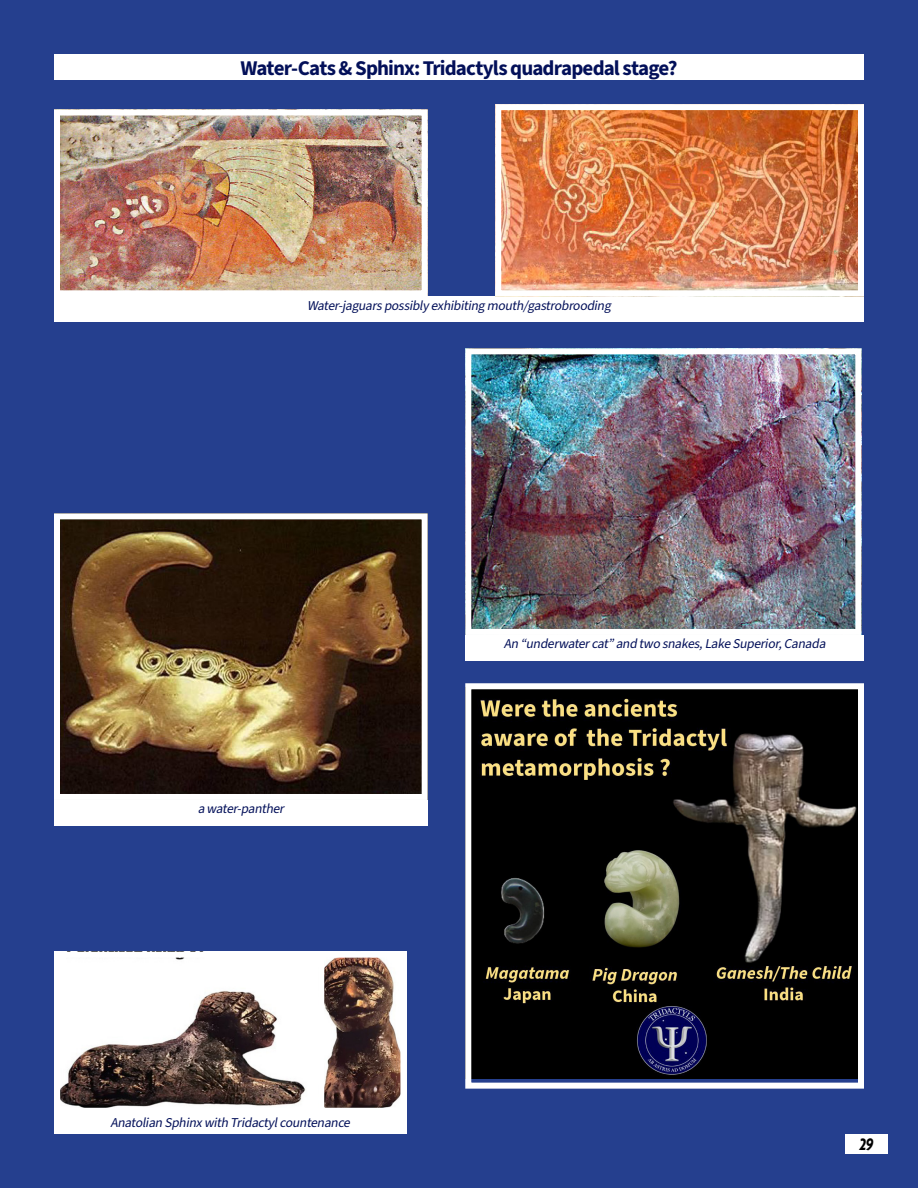
<style>
.page{position:relative;width:918px;height:1188px;background:#253f8e}
.page>*{position:absolute;margin:0;border:0;box-sizing:border-box;transform-origin:0 0}
.Heading1{font:700 21px "Source Sans 3";letter-spacing:-.04em;color:#031059}
.PageNumber{font:italic 700 18px "Agenda";color:#000;scale:.81 1}
.t1{font:italic 13.5px "Source Sans 3";color:#031059}
</style>
<div class="page">
<div style="left:845px;top:1134px;width:43px;height:20px;background:#fff"></div>
<img style="left:472px;top:690px;width:385px;height:388px">
<div style="left:465px;top:683px;width:399px;height:406px;border:6px solid #fff"></div>
<img style="left:61px;top:959px;width:250px;height:148px">
<div style="left:54px;top:952px;width:264px;height:162px;border:6px solid #fff"></div>
<img style="left:61px;top:117px;width:360px;height:172px">
<div style="left:54px;top:110px;width:374px;height:186px;border:6px solid #fff"></div>
<div style="left:54px;top:296px;width:810px;height:26px;background:#fff"></div>
<img style="left:325px;top:959px;width:74px;height:148px">
<div style="left:318px;top:952px;width:88px;height:162px;border:6px solid #fff"></div>
<div style="left:54px;top:1114px;width:352px;height:20px;background:#fff"></div>
<img style="left:61px;top:520px;width:360px;height:273px">
<div style="left:54px;top:513px;width:374px;height:287px;border:6px solid #fff"></div>
<img style="left:502px;top:111px;width:355px;height:178px">
<div style="left:495px;top:104px;width:369px;height:192px;border:6px solid #fff"></div>
<img style="left:472px;top:355px;width:382px;height:273px">
<div style="left:465px;top:348px;width:396px;height:287px;border:6px solid #fff"></div>
<div style="left:465px;top:635px;width:399px;height:26px;background:#fff"></div>
<div style="left:54px;top:800px;width:374px;height:26px;background:#fff"></div>
<div style="left:54px;top:54px;width:810px;height:26px;background:#fff"></div>
<p class="Heading1" style="left:241px;top:54px;width:438px">Water-Cats &amp; Sphinx: Tridactyls quadrapedal stage?</p>
<p class="t1" style="left:307px;top:297px;width:308px">Water-jaguarspossiblyexhibiting mouth/gastrobrooding</p>
<p class="t1" style="left:198px;top:801px;width:91px">a water-panther</p>
<p class="t1" style="left:110px;top:1114px;width:244px">Anatolian Sphinxwith Tridactylcountenance</p>
<p class="t1" style="left:504px;top:636px;width:326px">An “underwatercat”and two snakes,Lake Superior,Canada</p>
<p class="PageNumber" style="left:859px;top:1134px;width:19px">29</p>
</div>
